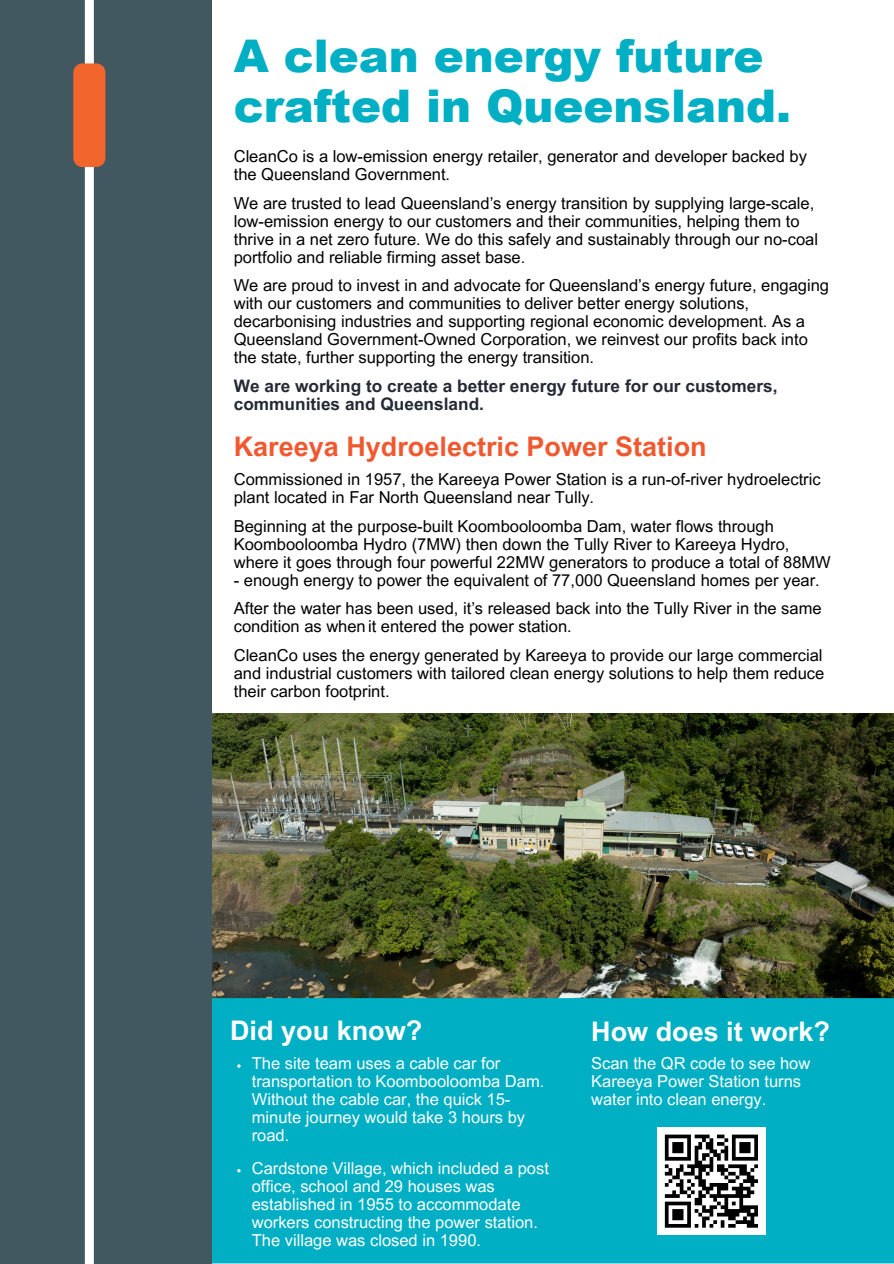
<style>
.page{position:relative;width:894px;height:1264px;background:#fff}
.page>*{position:absolute;margin:0;border:0;box-sizing:border-box;transform-origin:0 0}
.t1{font:900 45px/49.5px "Arial";color:#00afc3}
.t2{font:700 27px "Arial MT Pro";color:#f05930}
.t3{font:700 27px "Arial MT Pro";color:#fff}
.t4{font:700 17.25px/18px "Arial MT Pro";color:#242a34}
.t5{font:16.5px/18px "Arial MT Pro";color:#000}
.t6{font:16.5px/18px "Arial MT Pro";color:#fff}
</style>
<div class="page">
<img style="left:211px;top:713px;width:682px;height:285px">
<div style="left:211px;top:998px;width:682px;height:265px;background:#00afc3"></div>
<div style="left:0;top:0;width:211px;height:1263px;background:#425861"></div>
<div style="left:85px;top:0;width:9px;height:1263px;background:#fff"></div>
<div style="left:73px;top:63px;width:32px;height:104px;background:#f2652d"></div>
<div style="left:657px;top:1127px;width:108px;height:108px;background:#fff"></div>
<svg style="left:664px;top:1134px;width:93px;height:93px"></svg>
<hr style="left:746px;top:1223px;width:11px;height:4px;background:#000">
<svg style="left:237px;top:1168px;width:3px;height:4px"></svg>
<p class="t1" style="left:234px;top:30px;width:558px">A clean energy future crafted in Queensland.</p>
<h1 class="t5" style="left:234px;top:150px;width:574px">CleanCo is a low-emission energy retailer, generator and developer backed by the Queensland Government.</h1>
<p class="t5" style="left:234px;top:196px;width:585px">We are trusted to lead Queensland’s energy transition by supplying large-scale, low-emission energy to our customers and their communities, helping them to thrive in a net zero future. We do this safely and sustainably through our no-coal portfolio and reliable firming asset base.</p>
<p class="t5" style="left:234px;top:278px;width:596px">We are proud to invest in and advocate for Queensland’s energy future, engaging with our customers and communities to deliver better energy solutions, decarbonising industries and supporting regional economic development. As a Queensland Government-Owned Corporation, we reinvest our profits back into the state, further supporting the energy transition.</p>
<p class="t4" style="left:234px;top:379px;width:545px">We are working to create a better energy future for our customers, communities and Queensland.</p>
<h3 class="t2" style="left:234px;top:436px;width:474px">Kareeya Hydroelectric Power Station</h3>
<h2 class="t5" style="left:234px;top:472px;width:588px">Commissioned in 1957, the Kareeya Power Station is a run-of-river hydroelectric plant located in Far North Queensland near Tully.</h2>
<p class="t5" style="left:234px;top:519px;width:598px">Beginning at the purpose-built Koombooloomba Dam, water flows through<br>Koombooloomba Hydro (7MW) then down the Tully River to Kareeya Hydro, where it goes through four powerful 22MW generators to produce a total of 88MW</p>
<p class="t5" style="left:234px;top:573px;width:587px">- enough energy to power the equivalent of 77,000 Queensland homes per year.</p>
<p class="t5" style="left:234px;top:601px;width:589px">After the water has been used, it’s released back into the Tully River in the same condition as whenit entered the power station.</p>
<p class="t5" style="left:234px;top:648px;width:592px;text-align:justify">CleanCo uses the energy generated by Kareeya to provide our large commercial and industrial customers with tailored clean energy solutions to help them reduce their carbon footprint.</p>
<h2 class="t3" style="left:230px;top:1020px;width:194px">Did you know?</h2>
<h2 class="t3" style="left:591px;top:1020px;width:240px">How does it work?</h2>
<p class="t6" style="left:591px;top:1056px;width:221px">Scan the QR code to see how<br>Kareeya Power Station turns water into clean energy.</p>
<p class="t6" style="left:252px;top:1056px;width:294px">The site team uses a cable car for transportation to Koombooloomba Dam.<br>Without the cable car, the quick 15- minute journey would take 3 hours by road.</p>
<p class="t6" style="left:252px;top:1160px;width:298px">Cardstone Village, which included a post office, school and 29 houses was established in 1955 to accommodate workers constructing the power station.<br>The village was closed in 1990.</p>
</div>
